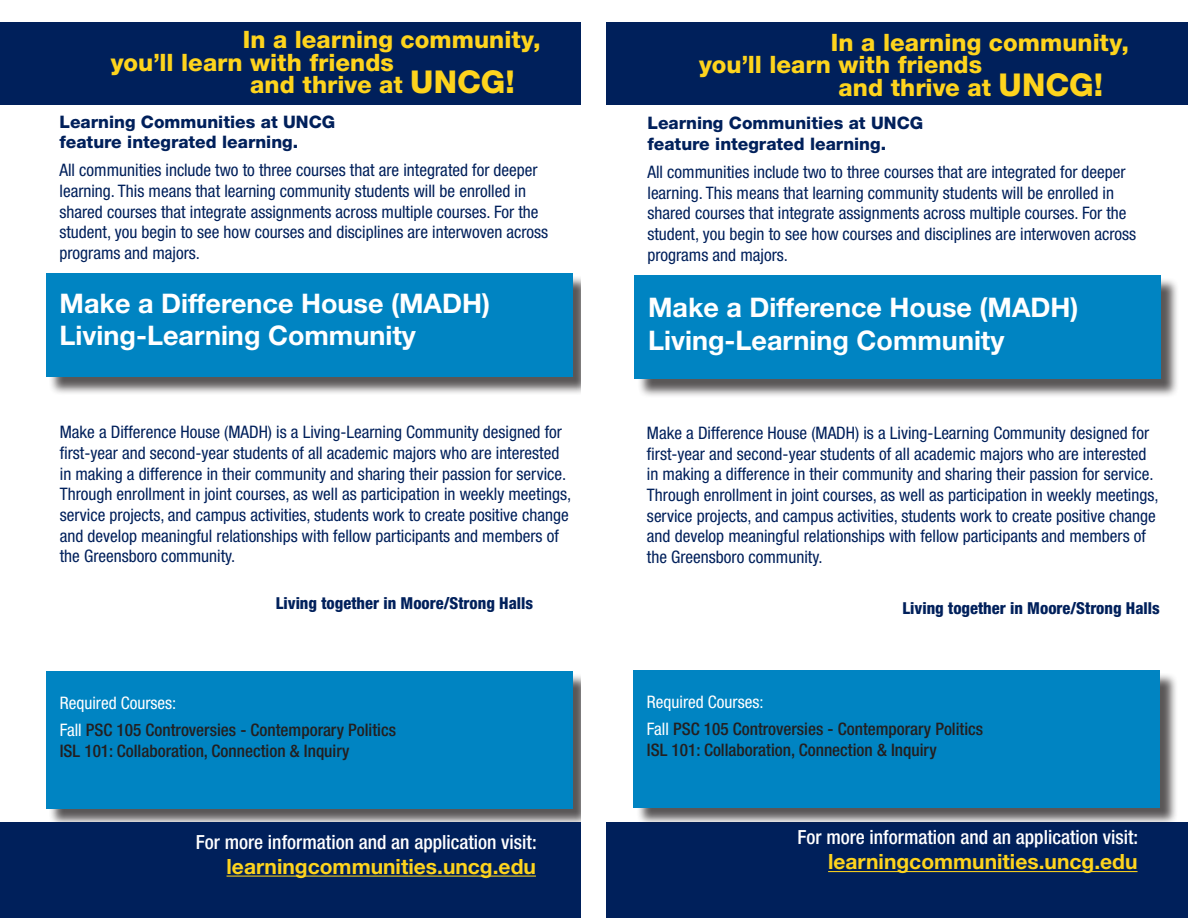
<style>
.page{position:relative;width:1188px;height:918px;background:#fff}
.page>*{position:absolute;margin:0;border:0;box-sizing:border-box;transform-origin:0 0}
.t1{font:700 27px "Helvetica Neue LT Std";color:#fff}
.t2{font:800 24px "Helvetica Neue LT Std";color:#fed41d}
.t3{font:700 21px "Helvetica Neue LT Std";color:#fed41d}
.t4{font:500 condensed 19.5px "Helvetica Neue LT Std";color:#fff}
.t5{font:condensed 17.25px/20.7px "Helvetica Neue LT Std";color:#00205b}
.t6{font:500 condensed 17.25px "Helvetica Neue LT Std";color:#231f20}
.t7{font:800 17.25px "Helvetica Neue LT Std";color:#00205b}
.t8{font:condensed 17.25px "Helvetica Neue LT Std";color:#fff}
.t9{font:800 condensed 16.5px "Helvetica Neue LT Std";color:#00205b}
.s1{font-size:31.5px}
.s2{font-weight:400;color:#fff}
</style>
<div class="page">
<div style="left:0;top:23px;width:1188px;height:82px;background:#00205b"></div>
<div style="left:49px;top:275px;width:543px;height:121px;background:#231f20;opacity:.75"></div>
<div style="left:46px;top:273px;width:527px;height:104px;background:#0084c2"></div>
<div style="left:49px;top:673px;width:542px;height:154px;background:#231f20;opacity:.75"></div>
<div style="left:46px;top:671px;width:527px;height:137px;background:#0084c2"></div>
<div style="left:0;top:823px;width:1188px;height:95px;background:#00205b"></div>
<hr style="left:828px;top:871px;width:310px;height:1px;background:#fed41d">
<hr style="left:227px;top:876px;width:309px;height:1px;background:#fed41d">
<div style="left:637px;top:278px;width:543px;height:120px;background:#231f20;opacity:.75"></div>
<div style="left:635px;top:275px;width:526px;height:104px;background:#0084c2"></div>
<div style="left:582px;top:0;width:24px;height:918px;background:#fff"></div>
<div style="left:636px;top:673px;width:543px;height:153px;background:#231f20;opacity:.75"></div>
<div style="left:634px;top:670px;width:526px;height:137px;background:#0084c2"></div>
<p class="t2" style="left:243px;top:25px;width:300px">In a learning community,</p>
<p class="t2" style="left:111px;top:48px;width:285px">you’ll learn with friends</p>
<p class="t2" style="left:250px;top:70px;width:266px">and thrive at <span class="s1">UNCG!</span></p>
<p class="t7" style="left:60px;top:111px;width:277px">Learning Communities at UNCG</p>
<p class="t7" style="left:60px;top:132px;width:240px">feature integrated learning.</p>
<p class="t5" style="left:60px;top:160px;width:490px">All communities include two to three courses that are integrated for deeper learning. This means that learning community students will be enrolled in shared courses that integrate assignments across multiple courses. For the student, you begin to see how courses and disciplines are interwoven across programs and majors.</p>
<p class="t1" style="left:60px;top:286px;width:432px">Make a Difference House (MADH)</p>
<p class="t1" style="left:60px;top:319px;width:358px">Living-Learning Community</p>
<p class="t5" style="left:60px;top:422px;width:513px">Make a Difference House (MADH) is a Living-Learning Community designed for first-year and second-year students of all academic majors who are interested in making a difference in their community and sharing their passion for service.<br>Through enrollment in joint courses, as well as participation in weekly meetings, service projects, and campus activities, students work to create positive change and develop meaningful relationships with fellow participants and members of the Greensboro community.</p>
<p class="t9" style="left:276px;top:593px;width:259px">Living together in Moore/Strong Halls</p>
<p class="t8" style="left:60px;top:693px;width:118px">Required Courses:</p>
<p class="t6" style="left:60px;top:719px;width:338px"><span class="s2">Fall</span> PSC 105 Controversies - Contemporary Politics</p>
<p class="t6" style="left:60px;top:741px;width:291px">ISL 101: Collaboration, Connection &amp; Inquiry</p>
<p class="t4" style="left:196px;top:830px;width:342px">For more information and an application visit:</p>
<p class="t3" style="left:227px;top:854px;width:311px">learningcommunities.uncg.edu</p>
<p class="t2" style="left:831px;top:28px;width:300px">In a learning community,</p>
<p class="t2" style="left:699px;top:50px;width:285px">you’ll learn with friends</p>
<p class="t2" style="left:839px;top:73px;width:266px">and thrive at <span class="s1">UNCG!</span></p>
<p class="t7" style="left:647px;top:113px;width:277px">Learning Communities at UNCG</p>
<p class="t7" style="left:647px;top:134px;width:240px">feature integrated learning.</p>
<p class="t5" style="left:647px;top:161px;width:490px">All communities include two to three courses that are integrated for deeper learning. This means that learning community students will be enrolled in shared courses that integrate assignments across multiple courses. For the student, you begin to see how courses and disciplines are interwoven across programs and majors.</p>
<p class="t1" style="left:648px;top:291px;width:432px">Make a Difference House (MADH)</p>
<p class="t1" style="left:648px;top:323px;width:358px">Living-Learning Community</p>
<p class="t5" style="left:647px;top:422px;width:513px">Make a Difference House (MADH) is a Living-Learning Community designed for first-year and second-year students of all academic majors who are interested in making a difference in their community and sharing their passion for service.<br>Through enrollment in joint courses, as well as participation in weekly meetings, service projects, and campus activities, students work to create positive change and develop meaningful relationships with fellow participants and members of the Greensboro community.</p>
<p class="t9" style="left:903px;top:598px;width:259px">Living together in Moore/Strong Halls</p>
<p class="t8" style="left:647px;top:692px;width:118px">Required Courses:</p>
<p class="t6" style="left:647px;top:718px;width:338px"><span class="s2">Fall</span> PSC 105 Controversies - Contemporary Politics</p>
<p class="t6" style="left:647px;top:740px;width:291px">ISL 101: Collaboration, Connection &amp; Inquiry</p>
<p class="t4" style="left:797px;top:826px;width:342px">For more information and an application visit:</p>
<p class="t3" style="left:828px;top:849px;width:311px">learningcommunities.uncg.edu</p>
</div>
